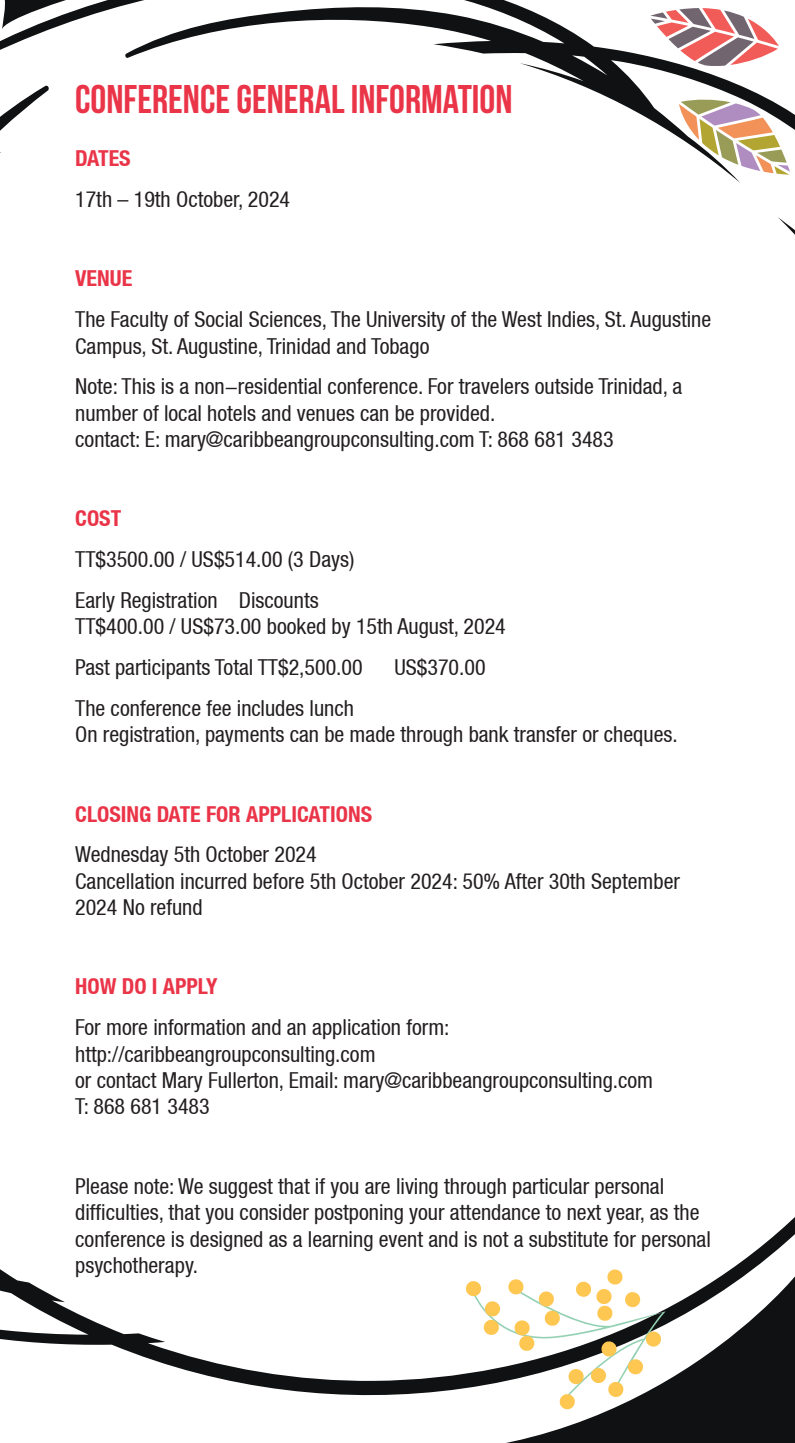
<style>
.page{position:relative;width:795px;height:1443px;background:#fff}
.page>*{position:absolute;margin:0;border:0;box-sizing:border-box;transform-origin:0 0}
.t1{font:40px "Bebas Neue";color:#ea3448}
.t2{font:condensed 22px/26.4px "Helvetica Neue LT";color:#231f20}
.t3{font:700 condensed 22px "Helvetica Neue LT";color:#ea3448}
</style>
<div class="page">
<svg style="left:0;top:0;width:794px;height:234px"></svg>
<svg style="left:2px;top:1273px;width:792px;height:170px"></svg>
<svg style="left:2px;top:0;width:72px;height:30px"></svg>
<svg style="left:464px;top:1269px;width:201px;height:141px"></svg>
<h1 class="t1" style="left:75px;top:78px;width:438px">CONFERENCE GENERAL INFORMATION</h1>
<p class="t3" style="left:75px;top:145px;width:57px">DATES</p>
<p class="t2" style="left:75px;top:186px;width:216px">17th – 19th October, 2024</p>
<p class="t3" style="left:75px;top:265px;width:59px">VENUE</p>
<p class="t2" style="left:75px;top:306px;width:637px">The Faculty of Social Sciences, The University of the West Indies, St. Augustine<br>Campus, St. Augustine, Trinidad and Tobago</p>
<p class="t2" style="left:75px;top:373px;width:608px">Note: This is a non-residential conference. For travelers outside Trinidad, a number of local hotels and venues can be provided.<br>contact: E: mary@caribbeangroupconsulting.com T: 868 681 3483</p>
<p class="t3" style="left:75px;top:505px;width:48px">COST</p>
<p class="t2" style="left:75px;top:539px;width:280px;line-height:40.8px">TT$3500.00 / US$514.00 (3 Days)<br>Early Registration Discounts</p>
<p class="t2" style="left:75px;top:606px;width:432px;line-height:40.8px">TT$400.00 / US$73.00 booked by 15th August, 2024<br>Past participants Total TT$2,500.00</p>
<p class="t2" style="left:394px;top:654px;width:93px">US$370.00</p>
<p class="t2" style="left:75px;top:695px;width:603px">The conference fee includes lunch<br>On registration, payments can be made through bank transfer or cheques.</p>
<p class="t3" style="left:75px;top:800px;width:298px">CLOSING DATE FOR APPLICATIONS</p>
<p class="t2" style="left:75px;top:841px;width:606px">Wednesday 5th October 2024<br>Cancellation incurred before 5th October 2024: 50% After 30th September<br>2024 No refund</p>
<p class="t3" style="left:75px;top:973px;width:144px">HOW DO I APPLY</p>
<p class="t2" style="left:75px;top:1014px;width:579px">For more information and an application form: http://caribbeangroupconsulting.com<br>or contact Mary Fullerton, Email: mary@caribbeangroupconsulting.com T: 868 681 3483</p>
<p class="t2" style="left:75px;top:1172px;width:637px">Please note: We suggest that if you are living through particular personal difficulties, that you consider postponing your attendance to next year, as the conference is designed as a learning event and is not a substitute for personal psychotherapy.</p>
</div>
